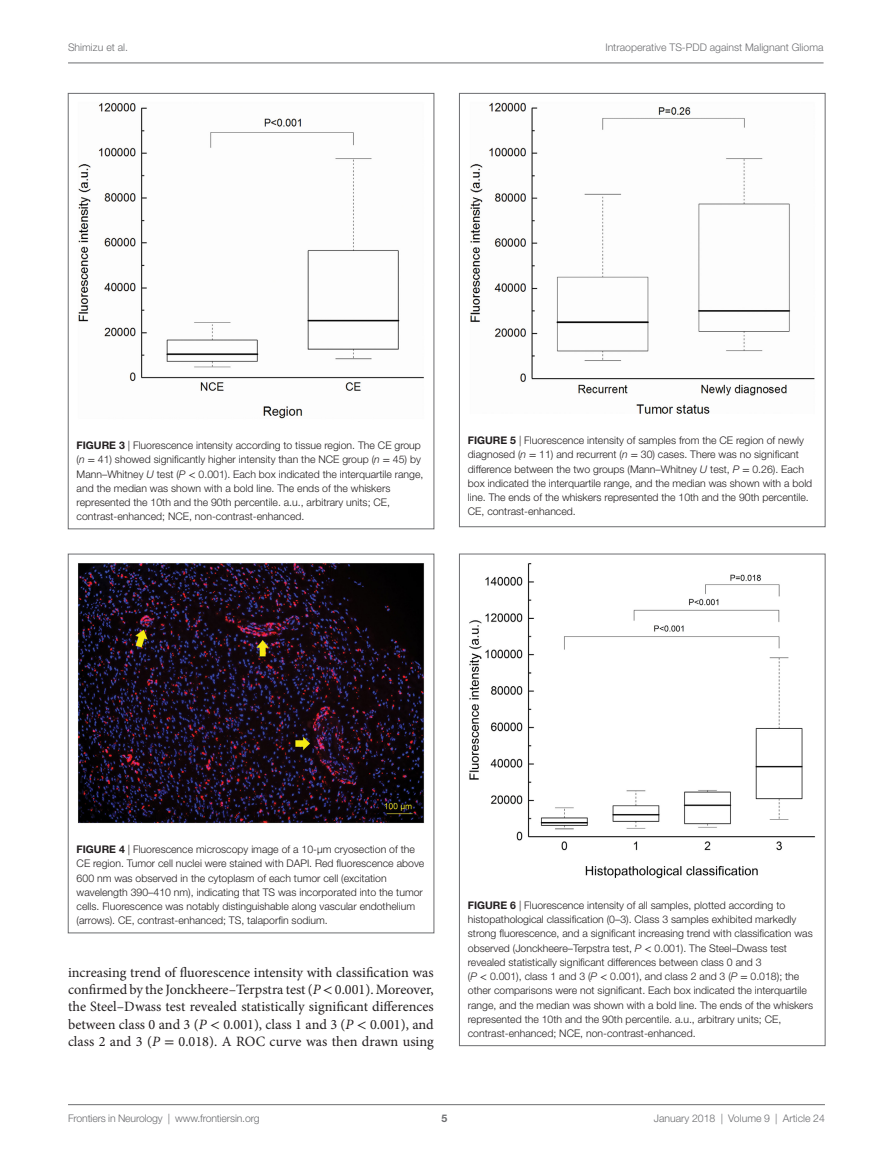
<style>
.page{position:relative;width:893px;height:1170px;background:#fff}
.page>*{position:absolute;margin:0;border:0;box-sizing:border-box;transform-origin:0 0}
.t1{font:14.25px/17.2px "Minion Pro";letter-spacing:-.005em;color:#231f20;text-align:justify}
.t2{font:300 10.5px/14.2px "Helvetica Neue LT Std";color:#231f20}
.t3{font:300 10.5px "Helvetica Neue LT Std";color:#6c6d70}
.t4{font:700 10.5px "Helvetica Neue LT Std";color:#6c6d70}
.s1{font-weight:700}
.s2{font-style:italic}
.s3{font-family:"STIX General";font-weight:400}
.s4{font-family:"STIX General"}
</style>
<div class="page">
<img style="left:470px;top:102px;width:345px;height:312px">
<div style="left:459px;top:93px;width:366px;height:434px;border:1px solid #6c6d70"></div>
<img style="left:78px;top:563px;width:346px;height:260px">
<img style="left:78px;top:103px;width:346px;height:316px">
<div style="left:68px;top:93px;width:366px;height:436px;border:1px solid #6c6d70"></div>
<img style="left:469px;top:563px;width:346px;height:315px">
<hr style="left:68px;top:1104px;width:757px;height:1px;background:#6c6d70">
<hr style="left:68px;top:63px;width:755px;height:1px;background:#6c6d70">
<p class="t3" style="left:68px;top:41px;width:62px">Shimizu et al.</p>
<p class="t3" style="left:605px;top:41px;width:220px">Intraoperative TS-PDD against Malignant Glioma</p>
<p class="t2" style="left:77px;top:438px;width:348px"><span class="s1">FIGURE 3</span> | Fluorescence intensity according to tissue region. The CE group (<span class="s2">n</span> <span class="s3">=</span> 41) showed significantly higher intensity than the NCE group (<span class="s2">n</span> <span class="s3">=</span> 45) by Mann–Whitney <span class="s2">U</span> test (<span class="s2">P</span> <span class="s3">&lt;</span> 0.001). Each box indicated the interquartile range, and the median was shown with a bold line. The ends of the whiskers represented the 10th and the 90th percentile. a.u., arbitrary units; CE, contrast-enhanced; NCE, non-contrast-enhanced.</p>
<p class="t2" style="left:468px;top:433px;width:346px"><span class="s1">FIGURE 5</span> | Fluorescence intensity of samples from the CE region of newly diagnosed (<span class="s2">n</span> <span class="s3">=</span> 11) and recurrent (<span class="s2">n</span> <span class="s3">=</span> 30) cases. There was no significant difference between the two groups (Mann–Whitney <span class="s2">U</span> test, <span class="s2">P</span> <span class="s3">=</span> 0.26). Each box indicated the interquartile range, and the median was shown with a bold line. The ends of the whiskers represented the 10th and the 90th percentile.<br>CE, contrast-enhanced.</p>
<p class="t2" style="left:77px;top:842px;width:349px"><span class="s1">FIGURE 4</span> | Fluorescence microscopy image of a 10-µm cryosection of the CE region. Tumor cell nuclei were stained with DAPI. Red fluorescence above 600 nm was observed in the cytoplasm of each tumor cell (excitation wavelength 390–410 nm), indicating that TS was incorporated into the tumor cells. Fluorescence was notably distinguishable along vascular endothelium (arrows). CE, contrast-enhanced; TS, talaporfin sodium.</p>
<p class="t1" style="left:68px;top:963px;width:367px">increasing trend of fluorescence intensity with classification was confirmed by the Jonckheere–Terpstra test (<span class="s2">P</span> <span class="s4">&lt;</span> 0.001). Moreover, the Steel–Dwass test revealed statistically significant differences between class 0 and 3 (<span class="s2">P</span> <span class="s4">&lt;</span> 0.001), class 1 and 3 (<span class="s2">P</span> <span class="s4">&lt;</span> 0.001), and class 2 and 3 (<span class="s2">P</span> <span class="s4">=</span> 0.018). A ROC curve was then drawn using</p>
<p class="t2" style="left:468px;top:897px;width:347px"><span class="s1">FIGURE 6</span> | Fluorescence intensity of all samples, plotted according to histopathological classification (0–3). Class 3 samples exhibited markedly strong fluorescence, and a significant increasing trend with classification was observed (Jonckheere–Terpstra test, <span class="s2">P</span> <span class="s3">&lt;</span> 0.001). The Steel–Dwass test revealed statistically significant differences between class 0 and 3<br>(<span class="s2">P</span> <span class="s3">&lt;</span> 0.001), class 1 and 3 (<span class="s2">P</span> <span class="s3">&lt;</span> 0.001), and class 2 and 3 (<span class="s2">P</span> <span class="s3">=</span> 0.018); the other comparisons were not significant. Each box indicated the interquartile range, and the median was shown with a bold line. The ends of the whiskers represented the 10th and the 90th percentile. a.u., arbitrary units; CE, contrast-enhanced; NCE, non-contrast-enhanced.</p>
<p class="t3" style="left:68px;top:1111px;width:193px">Frontiers in Neurology | www.frontiersin.org</p>
<p class="t3" style="left:654px;top:1111px;width:173px">January 2018 | Volume 9 | Article 24</p>
<p class="t4" style="left:441px;top:1111px;width:7px">5</p>
</div>
